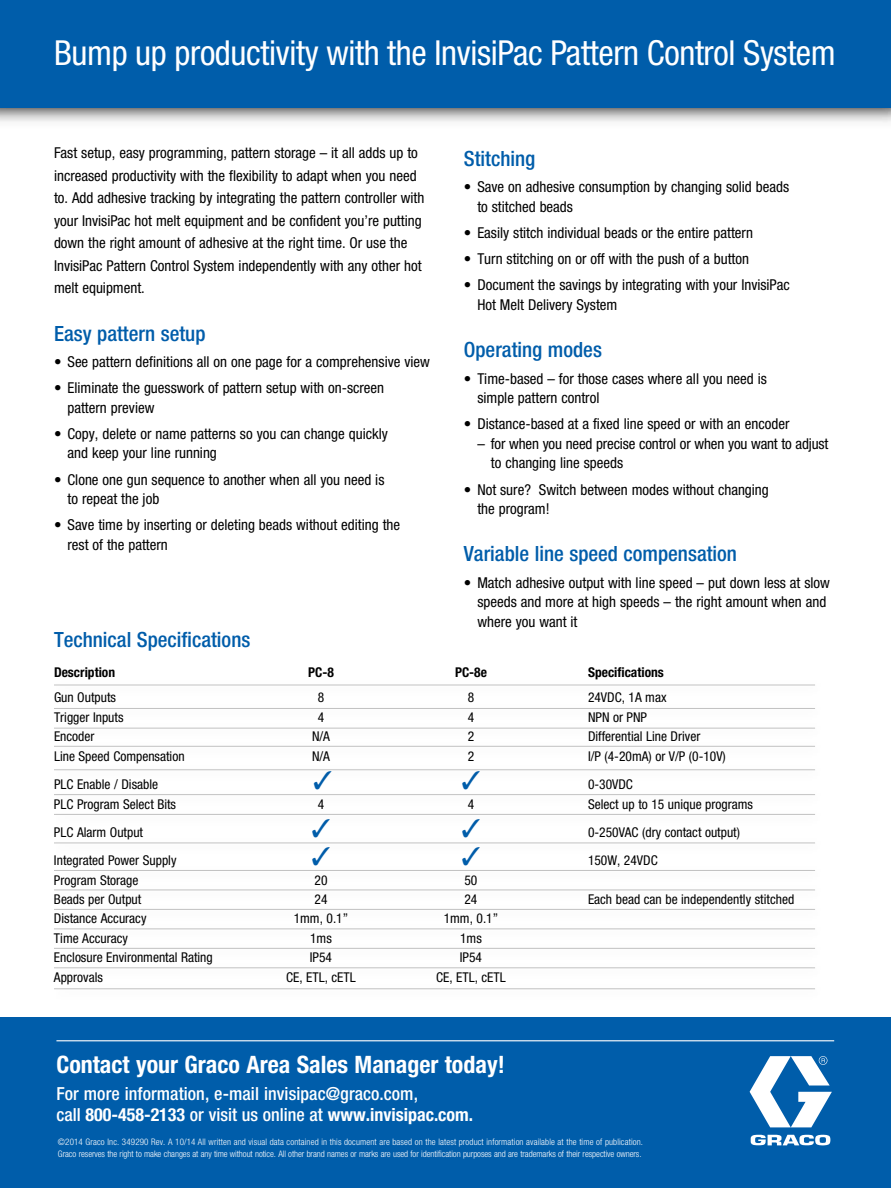
<style>
.page{position:relative;width:891px;height:1188px;background:#fff}
.page>*{position:absolute;margin:0;border:0;box-sizing:border-box;transform-origin:0 0}
.t1{font:condensed 34.5px "Helvetica Neue LT Std";letter-spacing:-.01em;color:#fff}
.t2{font:700 condensed 24px "Helvetica Neue LT Std";color:#fff}
.t3{font:500 condensed 21px "Helvetica Neue LT Std";color:#005daa}
.t4{font:500 condensed 18px/21px "Helvetica Neue LT Std";letter-spacing:.005em;color:#fff}
.t5{font:condensed 15px/19.5px "Helvetica Neue LT Std";color:#000}
.t6{font:condensed 13.5px "Helvetica Neue LT Std";color:#000}
.t7{font:700 condensed 13.5px "Helvetica Neue LT Std";color:#000}
.t8{font:300 condensed 9px/12px "Helvetica Neue LT Std";letter-spacing:-.005em;color:#fff}
.s1{font-weight:700}
</style>
<div class="page">
<div style="left:0;top:0;width:891px;height:108px;background:#005daa"></div>
<div style="left:0;top:1018px;width:891px;height:170px;background:#005daa"></div>
<svg style="left:750px;top:1056px;width:82px;height:89px"></svg>
<hr style="left:56px;top:1040px;width:778px;height:1px;background:#fff">
<hr style="left:54px;top:685px;width:761px;height:1px;background:#c2c2c2">
<hr style="left:54px;top:708px;width:761px;height:1px;background:#c2c2c2">
<div style="left:49px;top:721px;width:777px;height:21px;background:#000;opacity:.3"></div>
<hr style="left:54px;top:728px;width:761px;height:1px;background:#c2c2c2">
<hr style="left:54px;top:769px;width:761px;height:1px;background:#c2c2c2">
<hr style="left:54px;top:794px;width:761px;height:1px;background:#c2c2c2">
<hr style="left:54px;top:814px;width:761px;height:1px;background:#c2c2c2">
<hr style="left:54px;top:843px;width:761px;height:1px;background:#c2c2c2">
<hr style="left:54px;top:870px;width:761px;height:1px;background:#c2c2c2">
<hr style="left:54px;top:890px;width:761px;height:1px;background:#c2c2c2">
<hr style="left:54px;top:909px;width:761px;height:1px;background:#c2c2c2">
<hr style="left:54px;top:929px;width:761px;height:1px;background:#c2c2c2">
<hr style="left:54px;top:948px;width:761px;height:1px;background:#c2c2c2">
<hr style="left:54px;top:968px;width:761px;height:1px;background:#c2c2c2">
<hr style="left:54px;top:989px;width:761px;height:1px;background:#c2c2c2">
<div style="left:49px;top:739px;width:777px;height:21px;background:#fefefe"></div>
<hr style="left:54px;top:746px;width:761px;height:1px;background:#c2c2c2">
<h1 class="t1" style="left:54px;top:33px;width:783px">Bump up productivity with the InvisiPac Pattern Control System</h1>
<p class="t5" style="left:54px;top:141px;width:372px;line-height:22.5px">Fast setup, easy programming, pattern storage – it all adds up to increased productivity with the flexibility to adapt when you need to. Add adhesive tracking by integrating the pattern controller with your InvisiPac hot melt equipment and be confident you’re putting down the right amount of adhesive at the right time. Or use the InvisiPac Pattern Control System independently with any other hot melt equipment.</p>
<h3 class="t3" style="left:54px;top:321px;width:153px">Easy pattern setup</h3>
<p class="t5" style="left:54px;top:352px;width:377px">• See pattern definitions all on one page for a comprehensive view</p>
<p class="t5" style="left:68px;top:378px;width:318px;text-indent:-14px">• Eliminate the guesswork of pattern setup with on-screen pattern preview</p>
<p class="t5" style="left:68px;top:424px;width:322px;text-indent:-14px">• Copy, delete or name patterns so you can change quickly and keep your line running</p>
<p class="t5" style="left:68px;top:469px;width:318px;text-indent:-14px">• Clone one gun sequence to another when all you need is to repeat the job</p>
<p class="t5" style="left:68px;top:515px;width:334px;text-indent:-14px">• Save time by inserting or deleting beads without editing the rest of the pattern</p>
<h3 class="t3" style="left:464px;top:146px;width:73px">Stitching</h3>
<p class="t5" style="left:477px;top:177px;width:313px;text-indent:-14px">• Save on adhesive consumption by changing solid beads to stitched beads</p>
<p class="t5" style="left:464px;top:223px;width:291px">• Easily stitch individual beads or the entire pattern</p>
<p class="t5" style="left:464px;top:249px;width:287px">• Turn stitching on or off with the push of a button</p>
<p class="t5" style="left:477px;top:275px;width:314px;text-indent:-14px">• Document the savings by integrating with your InvisiPac<br>Hot Melt Delivery System</p>
<h3 class="t3" style="left:464px;top:337px;width:140px">Operating modes</h3>
<p class="t5" style="left:477px;top:368px;width:291px;text-indent:-14px">• Time-based – for those cases where all you need is simple pattern control</p>
<p class="t5" style="left:464px;top:414px;width:327px">• Distance-based at a fixed line speed or with an encoder</p>
<p class="t5" style="left:491px;top:434px;width:339px;text-indent:-14px">– for when you need precise control or when you want to adjust to changing line speeds</p>
<p class="t5" style="left:477px;top:479px;width:293px;text-indent:-14px">• Not sure? Switch between modes without changing the program!</p>
<h3 class="t3" style="left:464px;top:541px;width:275px">Variable line speed compensation</h3>
<p class="t5" style="left:477px;top:573px;width:354px;text-indent:-14px">• Match adhesive output with line speed – put down less at slow speeds and more at high speeds – the right amount when and where you want it</p>
<h3 class="t3" style="left:54px;top:627px;width:198px">Technical Specifications</h3>
<p class="t7" style="left:54px;top:664px;width:63px">Description</p>
<p class="t7" style="left:308px;top:664px;width:27px">PC-8</p>
<p class="t7" style="left:455px;top:664px;width:33px">PC-8e</p>
<p class="t7" style="left:588px;top:664px;width:77px">Specifications</p>
<p class="t6" style="left:54px;top:690px;width:64px">Gun Outputs</p>
<p class="t6" style="left:318px;top:690px;width:8px">8</p>
<p class="t6" style="left:468px;top:690px;width:8px">8</p>
<p class="t6" style="left:588px;top:690px;width:80px">24VDC, 1A max</p>
<p class="t6" style="left:54px;top:709px;width:71px">Trigger Inputs</p>
<p class="t6" style="left:318px;top:709px;width:8px">4</p>
<p class="t6" style="left:468px;top:709px;width:8px">4</p>
<p class="t6" style="left:588px;top:709px;width:61px">NPN or PNP</p>
<p class="t6" style="left:54px;top:729px;width:42px">Encoder</p>
<p class="t6" style="left:312px;top:729px;width:20px">N/A</p>
<p class="t6" style="left:468px;top:729px;width:8px">2</p>
<p class="t6" style="left:588px;top:729px;width:114px">Differential Line Driver</p>
<p class="t6" style="left:54px;top:748px;width:132px">Line Speed Compensation</p>
<p class="t6" style="left:312px;top:748px;width:20px">N/A</p>
<p class="t6" style="left:468px;top:748px;width:8px">2</p>
<p class="t6" style="left:588px;top:748px;width:139px">I/P (4-20mA) or V/P (0-10V)</p>
<p class="t6" style="left:54px;top:777px;width:106px">PLC Enable / Disable</p>
<p class="t6" style="left:588px;top:776px;width:46px">0-30VDC</p>
<p class="t6" style="left:54px;top:796px;width:124px">PLC Program Select Bits</p>
<p class="t6" style="left:318px;top:796px;width:8px">4</p>
<p class="t6" style="left:468px;top:796px;width:8px">4</p>
<p class="t6" style="left:588px;top:796px;width:166px">Select up to 15 unique programs</p>
<p class="t6" style="left:54px;top:824px;width:91px">PLC Alarm Output</p>
<p class="t6" style="left:588px;top:824px;width:154px">0-250VAC (dry contact output)</p>
<p class="t6" style="left:54px;top:853px;width:124px">Integrated Power Supply</p>
<p class="t6" style="left:588px;top:853px;width:71px">150W, 24VDC</p>
<p class="t6" style="left:54px;top:872px;width:86px">Program Storage</p>
<p class="t6" style="left:315px;top:872px;width:14px">20</p>
<p class="t6" style="left:465px;top:872px;width:14px">50</p>
<p class="t6" style="left:54px;top:891px;width:89px">Beads per Output</p>
<p class="t6" style="left:315px;top:891px;width:14px">24</p>
<p class="t6" style="left:465px;top:891px;width:14px">24</p>
<p class="t6" style="left:588px;top:891px;width:208px">Each bead can be independently stitched</p>
<p class="t6" style="left:54px;top:911px;width:94px">Distance Accuracy</p>
<p class="t6" style="left:294px;top:911px;width:56px">1mm, 0.1”</p>
<p class="t6" style="left:444px;top:911px;width:56px">1mm, 0.1”</p>
<p class="t6" style="left:54px;top:930px;width:76px">Time Accuracy</p>
<p class="t6" style="left:310px;top:930px;width:23px">1ms</p>
<p class="t6" style="left:460px;top:930px;width:23px">1ms</p>
<p class="t6" style="left:54px;top:950px;width:160px">Enclosure Environmental Rating</p>
<p class="t6" style="left:310px;top:950px;width:24px">IP54</p>
<p class="t6" style="left:460px;top:950px;width:24px">IP54</p>
<p class="t6" style="left:54px;top:969px;width:50px">Approvals</p>
<p class="t6" style="left:286px;top:969px;width:71px">CE, ETL, cETL</p>
<p class="t6" style="left:436px;top:969px;width:71px">CE, ETL, cETL</p>
<h2 class="t2" style="left:56px;top:1049px;width:450px">Contact your Graco Area Sales Manager today!</h2>
<p class="t4" style="left:56px;top:1083px;width:418px">For more information, e-mail invisipac@graco.com,<br>call <span class="s1">800-458-2133</span> or visit us online at <span class="s1">www.invisipac.com.</span></p>
<p class="t8" style="left:58px;top:1136px;width:587px">©2014 Graco Inc. 349290 Rev. A 10/14 All written and visual data contained in this document are based on the latest product information available at the time of publication.<br>Graco reserves the right to make changes at any time without notice. All other brand names or marks are used for identification purposes and are trademarks of their respective owners.</p>
</div>
